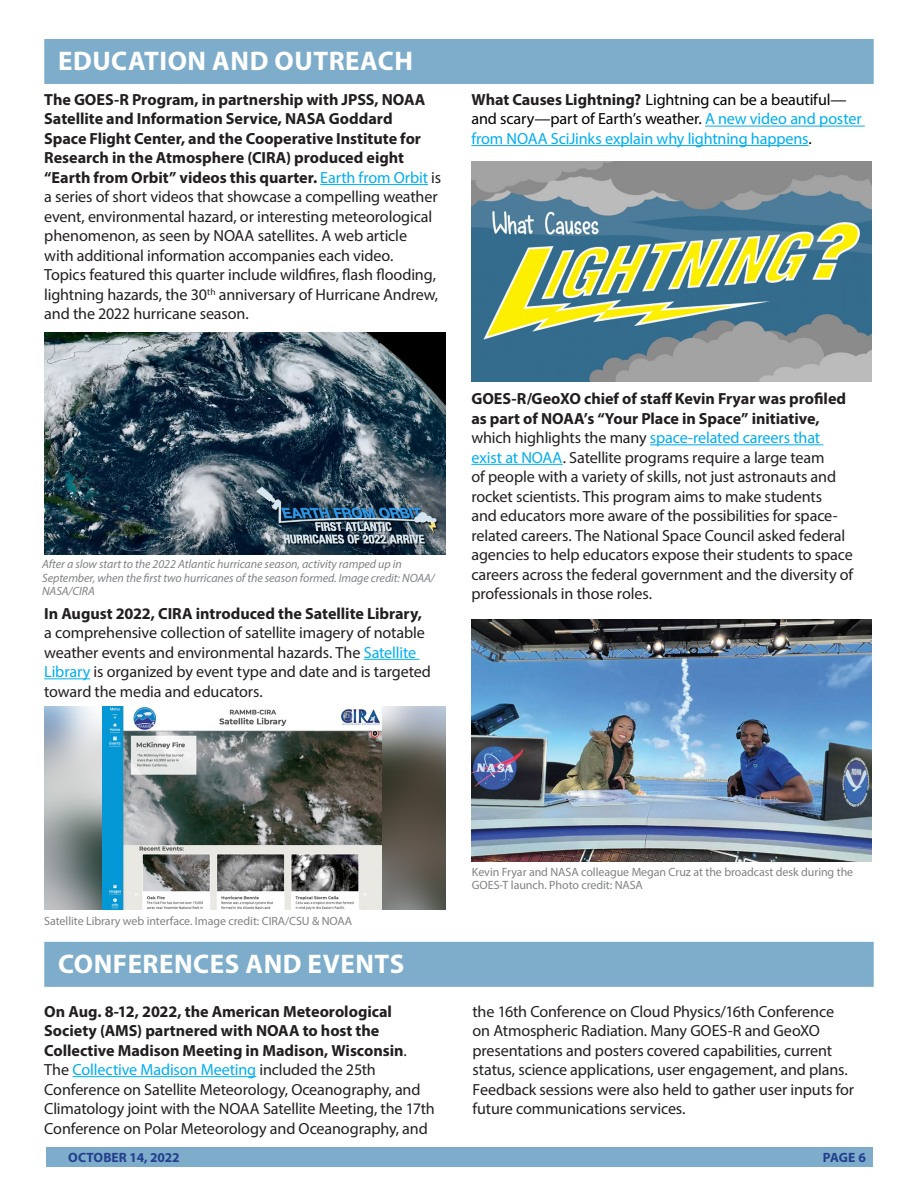
<style>
.page{position:relative;width:918px;height:1188px;background:#fff}
.page>*{position:absolute;margin:0;border:0;box-sizing:border-box;transform-origin:0 0}
._508_H1{font:700 27px "Myriad Pro";letter-spacing:.02em;color:#fff}
._508BODY{font:16.2px/19.5px "Myriad Pro";letter-spacing:-.01em;color:#231f20}
._508BODY-2{font:16.2px/19.5px "Myriad Pro";letter-spacing:-.01em;color:#00aeef}
.t1{font:700 13.5px "Myriad Pro";letter-spacing:-.005em;color:#253f8e}
._508_Caption{font:italic 12px/13.5px "Myriad Pro";letter-spacing:-.005em;color:#808285}
._508_Caption-2{font:12px/13.5px "Myriad Pro";letter-spacing:-.005em;color:#808285}
.s1{font-weight:700}
.s2{color:#00aeef}
.s3{font-weight:700;color:#231f20}
.s4{color:#000}
</style>
<div class="page">
<div style="left:46px;top:1147px;width:826px;height:20px;background:#7dadcb"></div>
<img style="left:44px;top:706px;width:402px;height:203px">
<div style="left:44px;top:39px;width:830px;height:45px;background:#7dadcb"></div>
<hr style="left:320px;top:184px;width:108px;height:1px;background:#00aeef">
<hr style="left:364px;top:659px;width:55px;height:1px;background:#00aeef">
<hr style="left:44px;top:678px;width:46px;height:1px;background:#00aeef">
<hr style="left:705px;top:126px;width:160px;height:1px;background:#00aeef">
<hr style="left:471px;top:145px;width:338px;height:1px;background:#00aeef">
<hr style="left:650px;top:444px;width:173px;height:1px;background:#00aeef">
<hr style="left:471px;top:464px;width:92px;height:1px;background:#00aeef">
<img style="left:103px;top:706px;width:278px;height:203px">
<img style="left:472px;top:162px;width:400px;height:220px">
<img style="left:472px;top:620px;width:400px;height:242px">
<div style="left:44px;top:942px;width:830px;height:45px;background:#7dadcb"></div>
<hr style="left:72px;top:1076px;width:184px;height:1px;background:#00aeef">
<svg style="left:44px;top:333px;width:402px;height:222px;background:#445966"></svg>
<h1 class="_508_H1" style="left:58px;top:44px;width:356px">EDUCATION AND OUTREACH</h1>
<p class="_508BODY" style="left:44px;top:90px;width:398px"><span class="s1">The GOES-R Program, in partnership with JPSS, NOAA Satellite and Information Service, NASA Goddard<br>Space Flight Center, and the Cooperative Institute for Research in the Atmosphere (CIRA) produced eight “Earth from Orbit” videos this quarter.</span> <span class="s2">Earth from Orbit</span> is a series of short videos that showcase a compelling weather event, environmental hazard, or interesting meteorological phenomenon, as seen by NOAA satellites. A web article<br>with additional information accompanies each video.<br>Topics featured this quarter include wildfires, flash flooding, lightning hazards, the 30<sup>th</sup> anniversary of Hurricane Andrew, and the 2022 hurricane season.</p>
<p class="_508_Caption" style="left:42px;top:557px;width:394px">After a slow start to the 2022 Atlantic hurricane season, activity ramped up in<br>September, when the first two hurricanes of the season formed. Image credit: NOAA/<br>NASA/CIRA</p>
<p class="_508BODY" style="left:44px;top:603px;width:388px"><span class="s1">In August 2022, CIRA introduced the Satellite Library, </span>a comprehensive collection of satellite imagery of notable weather events and environmental hazards. The <span class="s2">Satellite Library</span> is organized by event type and date and is targeted toward the media and educators.</p>
<p class="_508BODY-2" style="left:471px;top:90px;width:392px"><span class="s3">What Causes Lightning?</span> <span class="s4">Lightning can be a beautiful— and scary—part of Earth’s weather.</span> A new video and poster from NOAA SciJinks explain why lightning happens<span class="s4">.</span></p>
<p class="_508BODY" style="left:471px;top:389px;width:383px"><span class="s1">GOES-R/GeoXO chief of staff Kevin Fryar was profiled as part of NOAA’s “Your Place in Space” initiative, </span>which highlights the many <span class="s2">space-related careers that exist at NOAA</span>. Satellite programs require a large team<br>of people with a variety of skills, not just astronauts and rocket scientists. This program aims to make students<br>and educators more aware of the possibilities for space&shy;related careers. The National Space Council asked federal agencies to help educators expose their students to space careers across the federal government and the diversity of professionals in those roles.</p>
<p class="_508_Caption-2" style="left:44px;top:914px;width:309px">Satellite Library web interface. Image credit: CIRA/CSU &amp; NOAA</p>
<p class="_508_Caption-2" style="left:472px;top:865px;width:383px">Kevin Fryar and NASA colleague Megan Cruz at the broadcast desk during the<br>GOES-T launch. Photo credit: NASA</p>
<h1 class="_508_H1" style="left:58px;top:947px;width:348px">CONFERENCES AND EVENTS</h1>
<p class="_508BODY" style="left:44px;top:1001px;width:392px"><span class="s1">On Aug. 8-12, 2022, the American Meteorological Society (AMS) partnered with NOAA to host the Collective Madison Meeting in Madison, Wisconsin</span>.<br>The <span class="s2">Collective Madison Meeting</span> included the 25th Conference on Satellite Meteorology, Oceanography, and Climatology joint with the NOAA Satellite Meeting, the 17th Conference on Polar Meteorology and Oceanography, and</p>
<p class="_508BODY" style="left:472px;top:1001px;width:383px">the 16th Conference on Cloud Physics/16th Conference on Atmospheric Radiation. Many GOES-R and GeoXO presentations and posters covered capabilities, current status, science applications, user engagement, and plans.<br>Feedback sessions were also held to gather user inputs for future communications services.</p>
<p class="t1" style="left:68px;top:1148px;width:113px">OCTOBER 14, 2022</p>
<p class="t1" style="left:823px;top:1148px;width:45px">PAGE 6</p>
</div>
